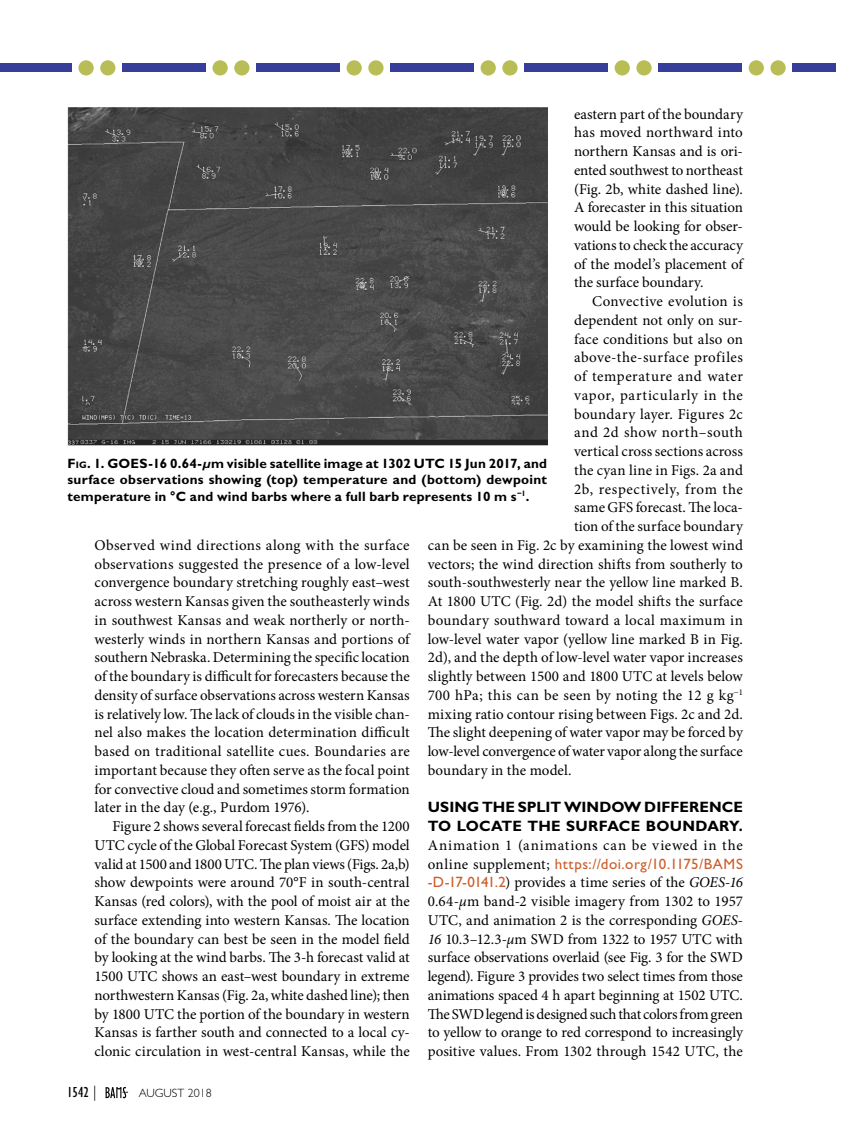
<style>
.page{position:relative;width:851px;height:1134px;background:#fff}
.page>*{position:absolute;margin:0;border:0;box-sizing:border-box;transform-origin:0 0}
.AA_Body_Text{font:15px/18.8px "Minion Pro";letter-spacing:.01em;color:#000;text-align:justify}
.AA_First_Par__w_bold{font:15px/18.8px "Minion Pro";color:#000;text-align:justify}
.AA_Body_Text-2{font:15px "Minion Pro";letter-spacing:.03em;color:#000}
.AA_Body_Text-3{font:15px "Minion Pro";letter-spacing:-.01em;color:#000}
.AA_Body_Text-4{font:15px "Minion Pro";letter-spacing:.045em;color:#000}
.AA_Body_Text-5{font:15px "Minion Pro";letter-spacing:.04em;color:#000}
.AA_Body_Text-6{font:15px "Minion Pro";letter-spacing:.035em;color:#000}
.t1{font:condensed 15px "Gill Sans Std";color:#000}
.AA_Caption__fig_tabl{font:700 13.5px/16.5px "Gill Sans Std";letter-spacing:.015em;color:#000;text-align:justify}
.t2{font:300 12px "Gill Sans Std";color:#000}
.s1{font-family:"Gill Sans Std";font-weight:700}
.s2{font-family:"Gill Sans Std";color:#cd5e2c}
.s3{font-style:italic}
.s4{font-style:inherit}
.s5{font-size:9.45px}
.s6{font-weight:300;font-stretch:normal}
</style>
<div class="page">
<svg style="left:105px;top:1087px;width:24px;height:12px"></svg>
<svg style="left:106px;top:1087px;width:22px;height:11px"></svg>
<div style="left:0;top:63px;width:836px;height:9px;background:#363e99"></div>
<div style="left:742px;top:62px;width:50px;height:12px;background:#fff"></div>
<div style="left:748px;top:60px;width:15px;height:15px;background:#b8be55;border-radius:50%"></div>
<div style="left:770px;top:60px;width:15px;height:15px;background:#b8be55;border-radius:50%"></div>
<div style="left:72px;top:62px;width:50px;height:12px;background:#fff"></div>
<div style="left:78px;top:60px;width:16px;height:15px;background:#b8be55;border-radius:50%"></div>
<div style="left:100px;top:60px;width:15px;height:15px;background:#b8be55;border-radius:50%"></div>
<div style="left:206px;top:62px;width:50px;height:12px;background:#fff"></div>
<div style="left:212px;top:60px;width:16px;height:15px;background:#b8be55;border-radius:50%"></div>
<div style="left:234px;top:60px;width:15px;height:15px;background:#b8be55;border-radius:50%"></div>
<div style="left:340px;top:62px;width:50px;height:12px;background:#fff"></div>
<div style="left:346px;top:60px;width:16px;height:15px;background:#b8be55;border-radius:50%"></div>
<div style="left:368px;top:60px;width:15px;height:15px;background:#b8be55;border-radius:50%"></div>
<div style="left:474px;top:62px;width:50px;height:12px;background:#fff"></div>
<div style="left:480px;top:60px;width:16px;height:15px;background:#b8be55;border-radius:50%"></div>
<div style="left:502px;top:60px;width:15px;height:15px;background:#b8be55;border-radius:50%"></div>
<div style="left:608px;top:62px;width:50px;height:12px;background:#fff"></div>
<div style="left:614px;top:60px;width:16px;height:15px;background:#b8be55;border-radius:50%"></div>
<div style="left:636px;top:60px;width:15px;height:15px;background:#b8be55;border-radius:50%"></div>
<img style="left:68px;top:108px;width:479px;height:337px">
<p class="AA_Body_Text" style="left:574px;top:104px;width:170px">eastern part of the boundary has moved northward into northern Kansas and is ori&shy;ented southwest to northeast (Fig. 2b, white dashed line).<br>A forecaster in this situation would be looking for obser&shy;vations to check the accuracy of the model’s placement of the surface boundary.</p>
<p class="AA_Body_Text" style="left:592px;top:292px;width:152px">Convective evolution is</p>
<p class="AA_Body_Text" style="left:574px;top:311px;width:170px">dependent not only on sur-</p>
<p class="AA_Body_Text" style="left:574px;top:329px;width:170px">face conditions but also on</p>
<p class="AA_Body_Text-2" style="left:574px;top:347px;width:170px">above-the-surface profiles</p>
<p class="AA_Body_Text-6" style="left:574px;top:366px;width:170px">of temperature and water</p>
<p class="AA_Body_Text-4" style="left:574px;top:385px;width:170px">vapor, particularly in the</p>
<p class="AA_Body_Text" style="left:574px;top:404px;width:170px">boundary layer. Figures 2c</p>
<p class="AA_Body_Text" style="left:574px;top:423px;width:170px">and 2d show north–south</p>
<p class="AA_Body_Text" style="left:574px;top:442px;width:170px">vertical cross sections across</p>
<p class="AA_Body_Text" style="left:574px;top:461px;width:170px">the cyan line in Figs. 2a and</p>
<p class="AA_Body_Text-5" style="left:574px;top:479px;width:170px">2b, respectively, from the</p>
<p class="AA_Body_Text" style="left:574px;top:498px;width:170px">same GFS forecast. The loca-</p>
<p class="AA_Body_Text" style="left:574px;top:517px;width:170px">tion of the surface boundary</p>
<p class="AA_Body_Text" style="left:428px;top:536px;width:317px">can be seen in Fig. 2c by examining the lowest wind</p>
<p class="AA_Body_Text" style="left:428px;top:554px;width:316px">vectors; the wind direction shifts from southerly to</p>
<p class="AA_Body_Text" style="left:428px;top:573px;width:316px">south-southwesterly near the yellow line marked B.</p>
<p class="AA_Body_Text" style="left:428px;top:592px;width:316px">At 1800 UTC (Fig. 2d) the model shifts the surface</p>
<p class="AA_Body_Text" style="left:428px;top:611px;width:317px">boundary southward toward a local maximum in</p>
<p class="AA_Body_Text" style="left:428px;top:629px;width:316px">low-level water vapor (yellow line marked B in Fig.</p>
<p class="AA_Body_Text" style="left:428px;top:648px;width:317px">2d), and the depth of low-level water vapor increases</p>
<p class="AA_Body_Text" style="left:428px;top:667px;width:317px">slightly between 1500 and 1800 UTC at levels below</p>
<p class="AA_Body_Text-2" style="left:428px;top:685px;width:316px">700 hPa; this can be seen by noting the 12 g kg<sup>−1</sup></p>
<p class="AA_Body_Text" style="left:428px;top:704px;width:317px">mixing ratio contour rising between Figs. 2c and 2d.</p>
<p class="AA_Body_Text" style="left:428px;top:723px;width:317px">The slight deepening of water vapor may be forced by</p>
<p class="AA_Body_Text-3" style="left:428px;top:741px;width:316px">low-level convergence of water vapor along the surface</p>
<p class="AA_Body_Text" style="left:428px;top:761px;width:145px">boundary in the model.</p>
<p class="AA_First_Par__w_bold" style="left:428px;top:798px;width:317px"><span class="s1">USING THE SPLIT WINDOW DIFFERENCE TO LOCATE THE SURFACE BOUNDARY.<br></span>Animation 1 (animations can be viewed in the online supplement; <span class="s2">https://doi.org/10.1175/BAMS -D-17-0141.2</span>) provides a time series of the <span class="s3">GOES-16<br></span>0.64-<span class="s3">µ</span>m band-2 visible imagery from 1302 to 1957<br>UTC, and animation 2 is the corresponding <span class="s3">GOES-16</span> 10.3–12.3-<span class="s3">µ</span>m SWD from 1322 to 1957 UTC with surface observations overlaid (see Fig. 3 for the SWD legend). Figure 3 provides two select times from those animations spaced 4 h apart beginning at 1502 UTC.<br>The SWD legend is designed such that colors from green to yellow to orange to red correspond to increasingly positive values. From 1302 through 1542 UTC, the</p>
<p class="AA_Caption__fig_tabl" style="left:68px;top:455px;width:481px"><span class="s4">F</span><span class="s5">ig</span><span class="s4">.</span> 1. GOES-16 0.64-<span class="s3">µ</span>m visible satellite image at 1302 UTC 15 Jun 2017, and surface observations showing (top) temperature and (bottom) dewpoint temperature in °C and wind barbs where a full barb represents 10 m s<sup>−1</sup>.</p>
<p class="AA_First_Par__w_bold" style="left:94px;top:536px;width:317px">Observed wind directions along with the surface observations suggested the presence of a low-level convergence boundary stretching roughly east–west across western Kansas given the southeasterly winds in southwest Kansas and weak northerly or north&shy;westerly winds in northern Kansas and portions of southern Nebraska. Determining the specific location of the boundary is difficult for forecasters because the density of surface observations across western Kansas is relatively low. The lack of clouds in the visible chan&shy;nel also makes the location determination difficult based on traditional satellite cues. Boundaries are important because they often serve as the focal point for convective cloud and sometimes storm formation later in the day (e.g., Purdom 1976).</p>
<p class="AA_Body_Text" style="left:94px;top:817px;width:317px;text-indent:18px">Figure 2 shows several forecast fields from the 1200<br>UTC cycle of the Global Forecast System (GFS) model valid at 1500 and 1800 UTC. The plan views (Figs. 2a,b) show dewpoints were around 70°F in south-central Kansas (red colors), with the pool of moist air at the surface extending into western Kansas. The location of the boundary can best be seen in the model field by looking at the wind barbs. The 3-h forecast valid at 1500 UTC shows an east–west boundary in extreme northwestern Kansas (Fig. 2a, white dashed line); then by 1800 UTC the portion of the boundary in western Kansas is farther south and connected to a local cy&shy;clonic circulation in west-central Kansas, while the</p>
<p class="t1" style="left:67px;top:1084px;width:31px">1542 <span class="s6">|</span></p>
<p class="t2" style="left:139px;top:1086px;width:74px">AUGUST 2018</p>
</div>
